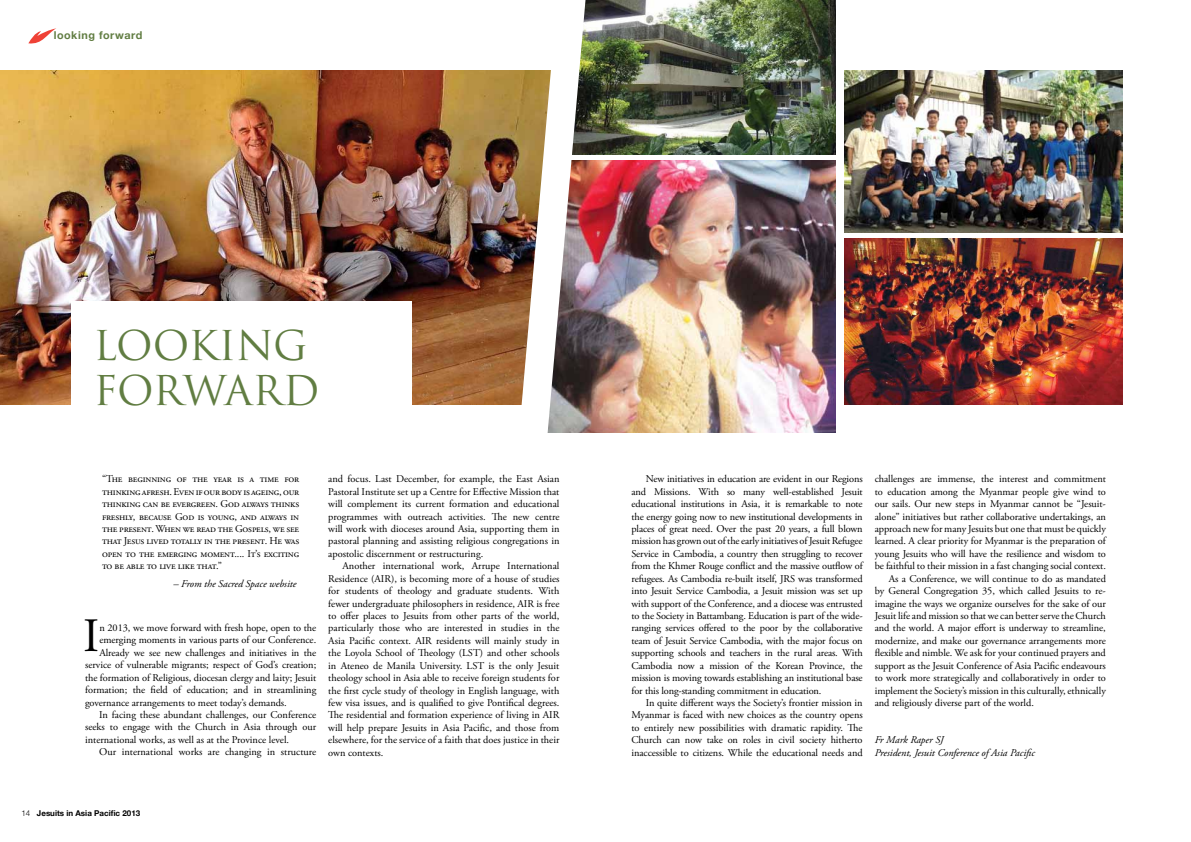
<style>
.page{position:relative;width:1191px;height:842px;background:#fff}
.page>*{position:absolute;margin:0;border:0;box-sizing:border-box;transform-origin:0 0}
.t1{font:47.8px "Adobe Garamond Pro";color:#000}
.t2{font:40px/45px "Trajan Pro";letter-spacing:-.005em;color:#617d42}
.t3{font:700 10.8px "Helvetica Neue";letter-spacing:.05em;color:#617d42}
.t4{font:10.4px/12.4px "Adobe Garamond Pro";letter-spacing:-.015em;color:#000;text-align:justify}
.t5{font:italic 10.4px/12.4px "Adobe Garamond Pro";color:#000}
.t6{font:700 8px "Helvetica Neue";color:#000}
.s1{font-weight:300}
</style>
<div class="page">
<img style="left:0;top:71px;width:518px;height:333px">
<svg style="left:28px;top:28px;width:28px;height:16px"></svg>
<img style="left:585px;top:0;width:250px;height:155px">
<img style="left:844px;top:239px;width:278px;height:166px">
<img style="left:585px;top:161px;width:250px;height:272px">
<img style="left:844px;top:71px;width:278px;height:161px">
<div style="left:71px;top:301px;width:340px;height:118px;background:#fff"></div>
<img style="left:518px;top:6px;width:67px;height:427px">
<p class="t3" style="left:54px;top:25px;width:90px">looking forward</p>
<h2 class="t2" style="left:94px;top:322px;width:227px">LOOKING<br>FORWARD</h2>
<p class="t4" style="left:102px;top:473px;width:199px">“The beginning of the year is a time for thinking afresh. Even if our body is ageing, our thinking can be evergreen. God always thinks freshly, because God is young, and always in the present. When we read the Gospels, we see that Jesus lived totally in the present. He was open to the emerging moment.... It’s exciting to be able to live like that.”</p>
<p class="t5" style="left:173px;top:578px;width:124px">– From the Sacred Space website</p>
<h1 class="t1" style="left:83px;top:607px;width:18px">I</h1>
<p class="t4" style="left:99px;top:622px;width:218px">n 2013, we move forward with fresh hope, open to the</p>
<p class="t4" style="left:99px;top:634px;width:218px">emerging moments in various parts of our Conference.</p>
<p class="t4" style="left:99px;top:647px;width:218px">Already we see new challenges and initiatives in the</p>
<p class="t4" style="left:85px;top:659px;width:233px">service of vulnerable migrants; respect of God’s creation;</p>
<p class="t4" style="left:85px;top:671px;width:233px">the formation of Religious, diocesan clergy and laity; Jesuit</p>
<p class="t4" style="left:85px;top:684px;width:233px">formation; the field of education; and in streamlining</p>
<p class="t4" style="left:85px;top:696px;width:203px">governance arrangements to meet today’s demands.</p>
<p class="t4" style="left:99px;top:709px;width:218px">In facing these abundant challenges, our Conference</p>
<p class="t4" style="left:85px;top:721px;width:233px">seeks to engage with the Church in Asia through our</p>
<p class="t4" style="left:85px;top:734px;width:206px">international works, as well as at the Province level.</p>
<p class="t4" style="left:99px;top:746px;width:218px">Our international works are changing in structure</p>
<p class="t4" style="left:328px;top:473px;width:233px">and focus. Last December, for example, the East Asian Pastoral Institute set up a Centre for Effective Mission that will complement its current formation and educational programmes with outreach activities. The new centre will work with dioceses around Asia, supporting them in pastoral planning and assisting religious congregations in apostolic discernment or restructuring.</p>
<p class="t4" style="left:328px;top:560px;width:233px;text-indent:14px">Another international work, Arrupe International Residence (AIR), is becoming more of a house of studies for students of theology and graduate students. With fewer undergraduate philosophers in residence, AIR is free to offer places to Jesuits from other parts of the world, particularly those who are interested in studies in the Asia Pacific context. AIR residents will mainly study in the Loyola School of Theology (LST) and other schools in Ateneo de Manila University. LST is the only Jesuit theology school in Asia able to receive foreign students for the first cycle study of theology in English language, with few visa issues, and is qualified to give Pontifical degrees.<br>The residential and formation experience of living in AIR will help prepare Jesuits in Asia Pacific, and those from elsewhere, for the service of a faith that does justice in their own contexts.</p>
<p class="t6" style="left:21px;top:806px;width:120px"><span class="s1">14</span> Jesuits in Asia Pacific 2013</p>
<p class="t4" style="left:631px;top:473px;width:234px;text-indent:14px">New initiatives in education are evident in our Regions and Missions. With so many well-established Jesuit educational institutions in Asia, it is remarkable to note the energy going now to new institutional developments in places of great need. Over the past 20 years, a full blown mission has grown out of the early initiatives of Jesuit Refugee Service in Cambodia, a country then struggling to recover from the Khmer Rouge conflict and the massive outflow of refugees. As Cambodia re-built itself, JRS was transformed into Jesuit Service Cambodia, a Jesuit mission was set up with support of the Conference, and a diocese was entrusted to the Society in Battambang. Education is part of the wide&shy;ranging services offered to the poor by the collaborative team of Jesuit Service Cambodia, with the major focus on supporting schools and teachers in the rural areas. With Cambodia now a mission of the Korean Province, the mission is moving towards establishing an institutional base for this long-standing commitment in education.</p>
<p class="t4" style="left:631px;top:697px;width:233px;text-indent:14px">In quite different ways the Society’s frontier mission in Myanmar is faced with new choices as the country opens to entirely new possibilities with dramatic rapidity. The Church can now take on roles in civil society hitherto inaccessible to citizens. While the educational needs and</p>
<p class="t4" style="left:874px;top:473px;width:233px">challenges are immense, the interest and commitment</p>
<p class="t4" style="left:874px;top:486px;width:233px">to education among the Myanmar people give wind to</p>
<p class="t4" style="left:874px;top:498px;width:233px">our sails. Our new steps in Myanmar cannot be “Jesuit-</p>
<p class="t4" style="left:874px;top:510px;width:233px">alone” initiatives but rather collaborative undertakings, an</p>
<p class="t4" style="left:874px;top:523px;width:233px">approach new for many Jesuits but one that must be quickly</p>
<p class="t4" style="left:874px;top:535px;width:234px">learned. A clear priority for Myanmar is the preparation of</p>
<p class="t4" style="left:874px;top:548px;width:233px">young Jesuits who will have the resilience and wisdom to</p>
<p class="t4" style="left:874px;top:560px;width:233px">be faithful to their mission in a fast changing social context.</p>
<p class="t4" style="left:889px;top:573px;width:218px">As a Conference, we will continue to do as mandated</p>
<p class="t4" style="left:874px;top:585px;width:233px">by General Congregation 35, which called Jesuits to re-</p>
<p class="t4" style="left:874px;top:597px;width:233px">imagine the ways we organize ourselves for the sake of our</p>
<p class="t4" style="left:874px;top:610px;width:233px">Jesuit life and mission so that we can better serve the Church</p>
<p class="t4" style="left:874px;top:622px;width:233px">and the world. A major effort is underway to streamline,</p>
<p class="t4" style="left:874px;top:635px;width:233px">modernize, and make our governance arrangements more</p>
<p class="t4" style="left:874px;top:647px;width:233px">flexible and nimble. We ask for your continued prayers and</p>
<p class="t4" style="left:874px;top:659px;width:233px">support as the Jesuit Conference of Asia Pacific endeavours</p>
<p class="t4" style="left:874px;top:672px;width:233px">to work more strategically and collaboratively in order to</p>
<p class="t4" style="left:874px;top:684px;width:233px">implement the Society’s mission in this culturally, ethnically</p>
<p class="t4" style="left:874px;top:697px;width:161px">and religiously diverse part of the world.</p>
<p class="t5" style="left:874px;top:734px;width:162px">Fr Mark Raper SJ<br>President, Jesuit Conference of Asia Pacific</p>
</div>
